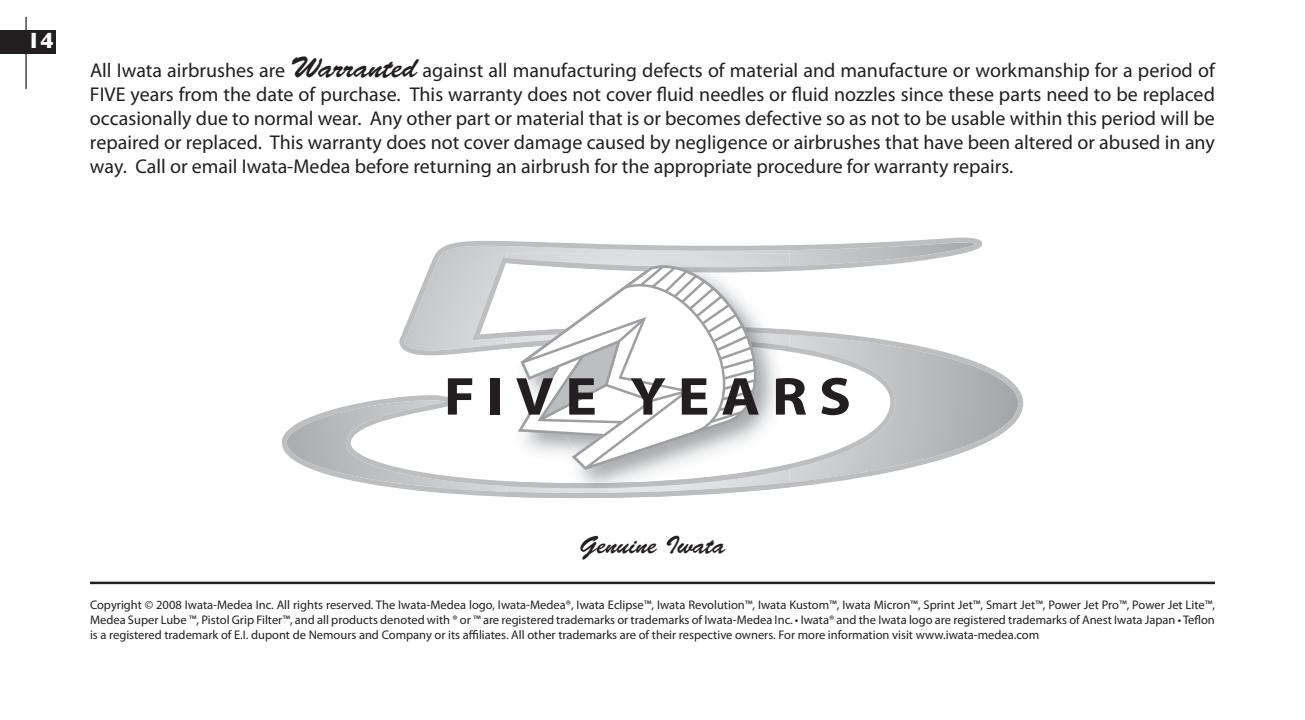
<style>
.page{position:relative;width:1305px;height:720px;background:#fff}
.page>*{position:absolute;margin:0;border:0;box-sizing:border-box;transform-origin:0 0}
.t1{font:25px "Brush Script Std";color:#231f20}
.t2{font:700 22.5px "Gill Sans";color:#fff}
.t3{font:20px/24px "Myriad Pro";color:#231f20;text-align:justify}
.t4{font:12.5px/15px "Myriad Pro";color:#231f20;text-align:justify}
.s1{font-family:"Brush Script Std";font-size:30px}
</style>
<div class="page">
<hr style="left:25px;top:17px;width:2px;height:72px;background:#231f20">
<div style="left:0;top:30px;width:55px;height:24px;background:#231f20"></div>
<hr style="left:90px;top:582px;width:1125px;height:2px;background:#231f20">
<svg style="left:282px;top:238px;width:741px;height:259px"></svg>
<img style="left:506px;top:253px;width:284px;height:5px">
<img style="left:506px;top:258px;width:284px;height:240px">
<svg style="left:520px;top:259px;width:244px;height:209px;fill:#d9dbdc"></svg>
<svg style="left:448px;top:378px;width:24px;height:37px"></svg>
<div style="left:491px;top:378px;width:9px;height:37px;background:#231f20"></div>
<svg style="left:516px;top:266px;width:243px;height:204px"></svg>
<svg style="left:776px;top:378px;width:30px;height:37px"></svg>
<svg style="left:821px;top:378px;width:28px;height:37px"></svg>
<p class="t2" style="left:27px;top:27px;width:28px">14</p>
<p class="t3" style="left:90px;top:58px;width:1126px">All Iwata airbrushes are <span class="s1">Warranted</span> against all manufacturing defects of material and manufacture or workmanship for a period of FIVE years from the date of purchase. This warranty does not cover fluid needles or fluid nozzles since these parts need to be replaced occasionally due to normal wear. Any other part or material that is or becomes defective so as not to be usable within this period will be repaired or replaced. This warranty does not cover damage caused by negligence or airbrushes that have been altered or abused in any way. Call or email Iwata-Medea before returning an airbrush for the appropriate procedure for warranty repairs.</p>
<p class="t1" style="left:580px;top:531px;width:147px">Genuine Iwata</p>
<p class="t4" style="left:90px;top:597px;width:1127px">Copyright © 2008 Iwata-Medea Inc. All rights reserved. The Iwata-Medea logo, Iwata-Medea®, Iwata Eclipse™, Iwata Revolution™, Iwata Kustom™, Iwata Micron™, Sprint Jet™, Smart Jet™, Power Jet Pro™, Power Jet Lite™, Medea Super Lube ™, Pistol Grip Filter™, and all products denoted with ® or ™ are registered trademarks or trademarks of Iwata-Medea Inc. • Iwata® and the Iwata logo are registered trademarks of Anest Iwata Japan • Teflon is a registered trademark of E.I. dupont de Nemours and Company or its affiliates. All other trademarks are of their respective owners. For more information visit www.iwata-medea.com</p>
</div>
